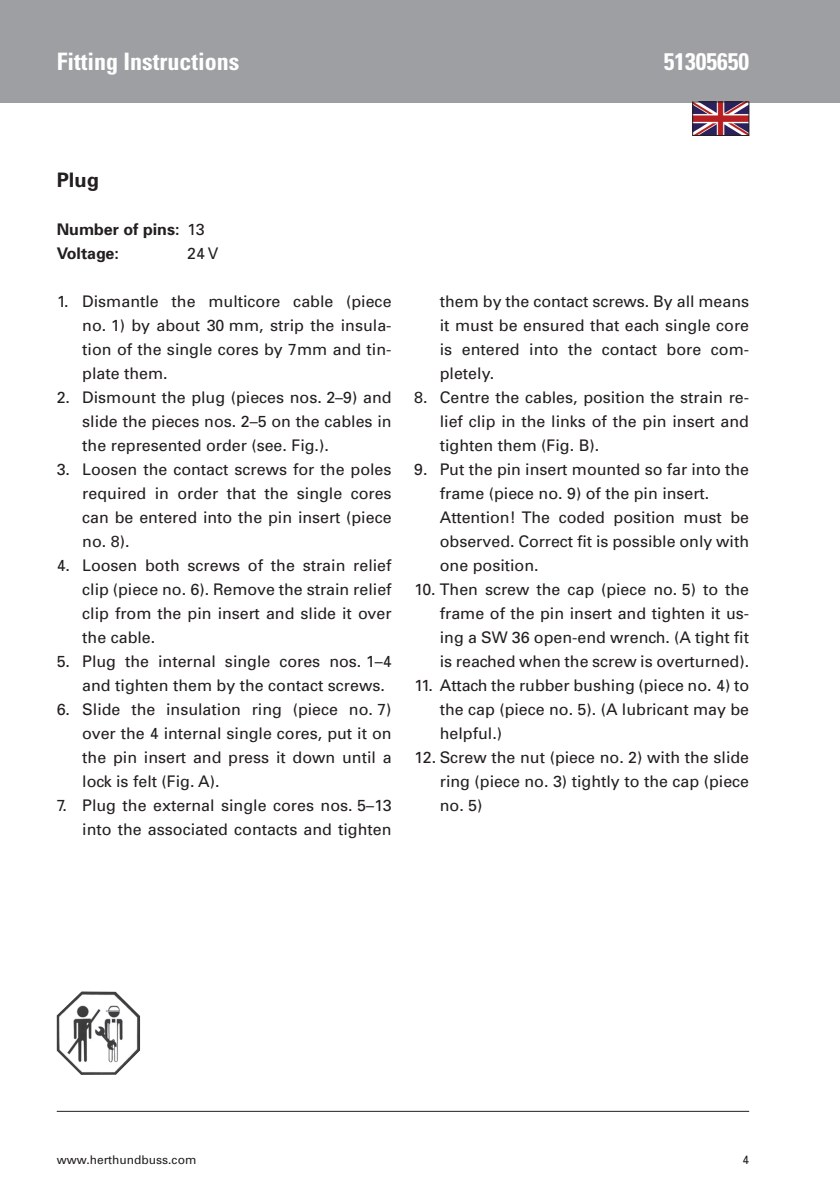
<style>
.page{position:relative;width:840px;height:1191px;background:#fff}
.page>*{position:absolute;margin:0;border:0;box-sizing:border-box;transform-origin:0 0}
.t1{font:700 condensed 24px "Univers";color:#fff}
.t2{font:700 20px "Univers";color:#231f20}
.t3{font:16px/24px "Univers";color:#231f20;text-align:justify}
.t4{font:700 16px/24px "Univers";color:#231f20}
.t5{font:12px "Univers";color:#231f20}
.s1{font-weight:400}
</style>
<div class="page">
<div style="left:0;top:0;width:839px;height:102px;background:#9d9fa2"></div>
<hr style="left:57px;top:1111px;width:691px;height:1px;background:#231f20">
<img style="left:694px;top:104px;width:52px;height:30px">
<div style="left:692px;top:102px;width:56px;height:34px;border:1px solid #231f20"></div>
<img style="left:57px;top:991px;width:83px;height:83px">
<h1 class="t1" style="left:57px;top:47px;width:184px">Fitting Instructions</h1>
<h1 class="t1" style="left:663px;top:47px;width:87px">51305650</h1>
<p class="t2" style="left:57px;top:167px;width:44px">Plug</p>
<p class="t4" style="left:57px;top:216px;width:149px">Number of pins: <span class="s1">13<br></span>Voltage:</p>
<p class="t3" style="left:187px;top:241px;width:33px">24 V</p>
<p class="t3" style="left:82px;top:289px;width:310px;text-indent:-26px">1. Dismantle the multicore cable (piece no. 1) by about 30 mm, strip the insula&shy;tion of the single cores by 7mm and tin&shy;plate them.</p>
<p class="t3" style="left:82px;top:385px;width:310px;text-indent:-26px">2. Dismount the plug (pieces nos. 2–9) and slide the pieces nos. 2–5 on the cables in the represented order (see. Fig.).</p>
<p class="t3" style="left:82px;top:457px;width:311px;text-indent:-26px">3. Loosen the contact screws for the poles required in order that the single cores can be entered into the pin insert (piece no. 8).</p>
<p class="t3" style="left:82px;top:553px;width:310px;text-indent:-26px">4. Loosen both screws of the strain relief clip (piece no. 6). Remove the strain relief clip from the pin insert and slide it over the cable.</p>
<p class="t3" style="left:82px;top:649px;width:310px;text-indent:-26px">5. Plug the internal single cores nos. 1–4 and tighten them by the contact screws.</p>
<p class="t3" style="left:82px;top:697px;width:310px;text-indent:-26px">6. Slide the insulation ring (piece no. 7) over the 4 internal single cores, put it on the pin insert and press it down until a lock is felt (Fig. A).</p>
<p class="t3" style="left:57px;top:793px;width:336px;text-align:right">7. Plug the external single cores nos. 5–13 into the associated contacts and tighten</p>
<p class="t3" style="left:439px;top:289px;width:311px">them by the contact screws. By all means it must be ensured that each single core is entered into the contact bore com&shy;pletely.</p>
<p class="t3" style="left:439px;top:385px;width:310px;text-indent:-26px">8. Centre the cables, position the strain re&shy;lief clip in the links of the pin insert and tighten them (Fig. B).</p>
<p class="t3" style="left:439px;top:457px;width:310px;text-align:left;text-indent:-26px">9. Put the pin insert mounted so far into the frame (piece no. 9) of the pin insert.<br>Attention! The coded position must be observed. Correct fit is possible only with one position.</p>
<p class="t3" style="left:439px;top:577px;width:311px;text-indent:-26px">10. Then screw the cap (piece no. 5) to the frame of the pin insert and tighten it us&shy;ing a SW 36 open-end wrench. (A tight fit is reached when the screw is overturned).</p>
<p class="t3" style="left:439px;top:673px;width:310px;text-indent:-26px">11. Attach the rubber bushing (piece no. 4) to the cap (piece no. 5). (A lubricant may be helpful.)</p>
<p class="t3" style="left:439px;top:745px;width:311px;text-indent:-26px">12. Screw the nut (piece no. 2) with the slide ring (piece no. 3) tightly to the cap (piece no. 5)</p>
<p class="t5" style="left:57px;top:1152px;width:141px">www.herthundbuss.com</p>
<p class="t5" style="left:742px;top:1152px;width:8px">4</p>
</div>
